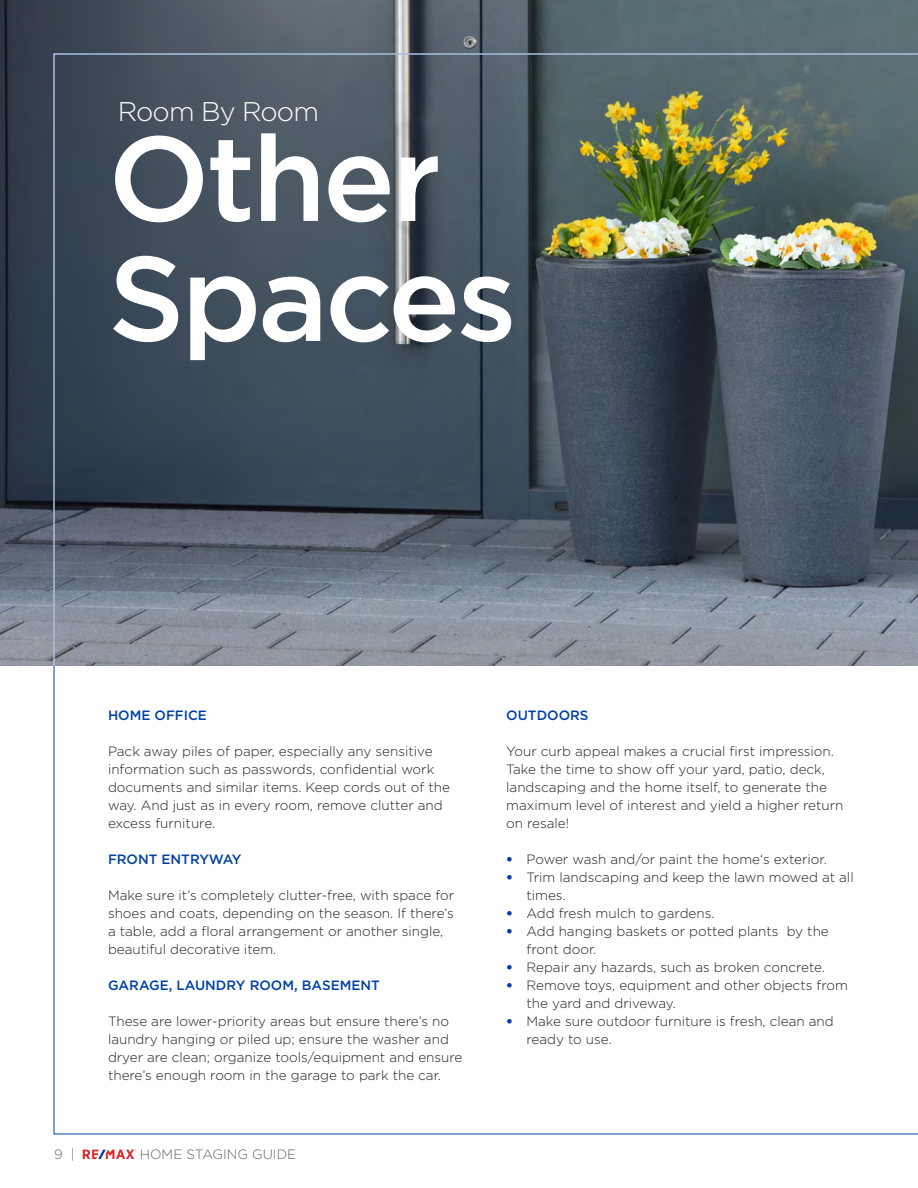
<style>
.page{position:relative;width:918px;height:1188px;background:#fff}
.page>*{position:absolute;margin:0;border:0;box-sizing:border-box;transform-origin:0 0}
.t1{font:500 120px "Gotham";letter-spacing:-.03em;color:#fff}
.t2{font:300 27px "Gotham";letter-spacing:-.03em;color:#fff}
.t3{font:300 13.5px/18px "Gotham";color:#231f20}
.t4{font:500 13.5px "Gotham";color:#0040a6}
.t5{font:300 13.5px "Gotham";color:#636366}
.s1{font-weight:900;color:#0040a6}
</style>
<div class="page">
<img style="left:0;top:0;width:918px;height:666px">
<svg style="left:53px;top:53px;width:865px;height:614px;background:#546068"></svg>
<svg style="left:83px;top:1149px;width:53px;height:10px"></svg>
<p class="t2" style="left:118px;top:97px;width:203px">Room By Room</p>
<p class="t1" style="left:108px;top:110px;width:335px">Other</p>
<p class="t1" style="left:108px;top:230px;width:410px">Spaces</p>
<p class="t4" style="left:108px;top:708px;width:101px">HOME OFFICE</p>
<p class="t3" style="left:108px;top:742px;width:344px">Pack away piles of paper, especially any sensitive information such as passwords, confidential work documents and similar items. Keep cords out of the way. And just as in every room, remove clutter and excess furniture.</p>
<p class="t4" style="left:108px;top:852px;width:135px">FRONT ENTRYWAY</p>
<p class="t3" style="left:108px;top:886px;width:348px">Make sure it’s completely clutter-free, with space for shoes and coats, depending on the season. If there’s a table, add a floral arrangement or another single, beautiful decorative item.</p>
<p class="t4" style="left:108px;top:978px;width:273px">GARAGE, LAUNDRY ROOM, BASEMENT</p>
<p class="t3" style="left:108px;top:1012px;width:356px">These are lower-priority areas but ensure there’s no laundry hanging or piled up; ensure the washer and dryer are clean; organize tools/equipment and ensure there’s enough room in the garage to park the car.</p>
<p class="t5" style="left:54px;top:1147px;width:22px">9 |</p>
<p class="t5" style="left:140px;top:1147px;width:158px">HOME STAGING GUIDE</p>
<p class="t4" style="left:506px;top:708px;width:84px">OUTDOORS</p>
<p class="t3" style="left:506px;top:742px;width:339px">Your curb appeal makes a crucial first impression.<br>Take the time to show off your yard, patio, deck, landscaping and the home itself, to generate the maximum level of interest and yield a higher return on resale!</p>
<p class="t3" style="left:506px;top:850px;width:322px"><span class="s1">•</span> Power wash and/or paint the home‘s exterior.</p>
<p class="t3" style="left:526px;top:868px;width:329px;text-indent:-20px"><span class="s1">•</span> Trim landscaping and keep the lawn mowed at all times.</p>
<p class="t3" style="left:506px;top:904px;width:210px"><span class="s1">•</span> Add fresh mulch to gardens.</p>
<p class="t3" style="left:526px;top:922px;width:304px;text-indent:-20px"><span class="s1">•</span> Add hanging baskets or potted plants by the front door.</p>
<p class="t3" style="left:506px;top:958px;width:320px"><span class="s1">•</span> Repair any hazards, such as broken concrete.</p>
<p class="t3" style="left:526px;top:976px;width:323px;text-indent:-20px"><span class="s1">•</span> Remove toys, equipment and other objects from the yard and driveway.</p>
<p class="t3" style="left:526px;top:1012px;width:309px;text-indent:-20px"><span class="s1">•</span> Make sure outdoor furniture is fresh, clean and ready to use.</p>
</div>
